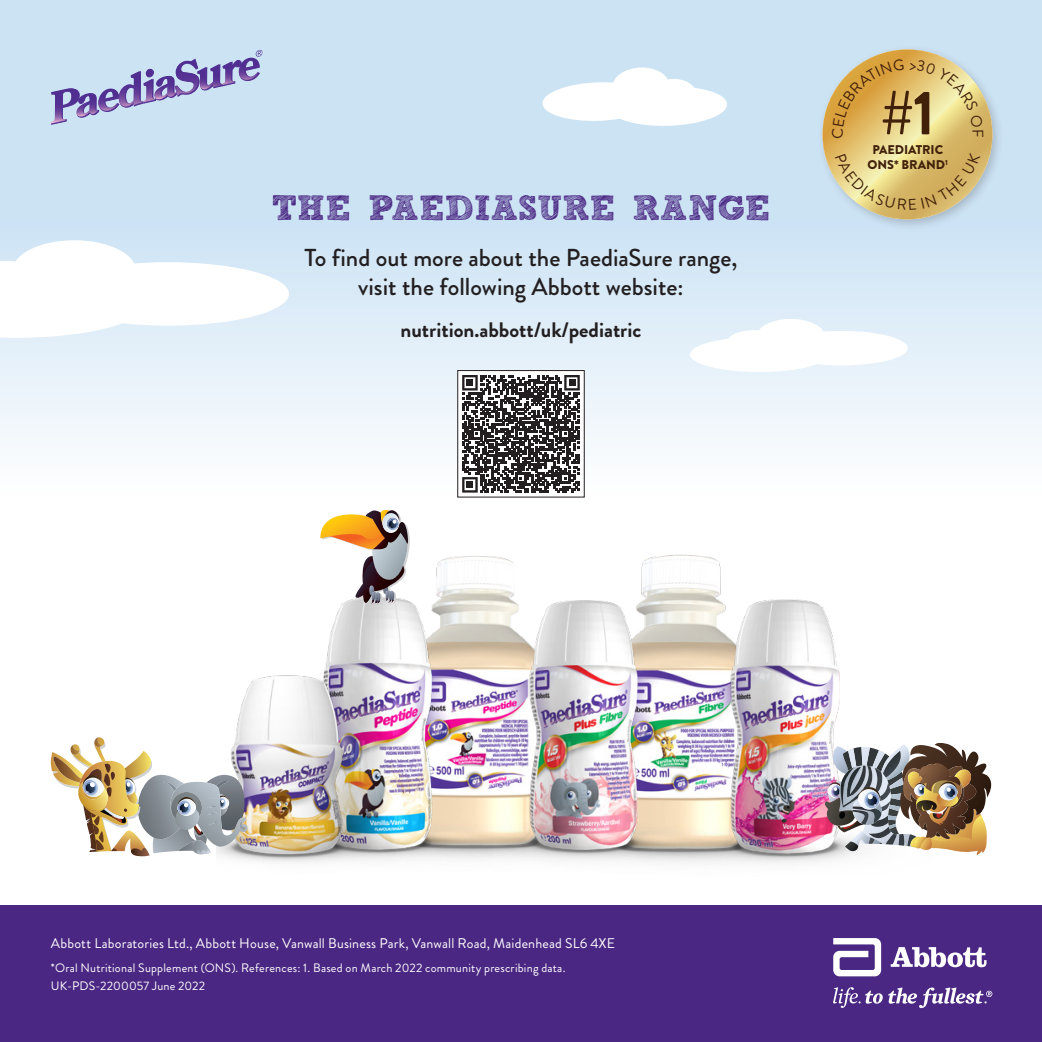
<style>
.page{position:relative;width:1042px;height:1042px;background:#fff}
.page>*{position:absolute;margin:0;border:0;box-sizing:border-box;transform-origin:0 0}
.t1{font:700 62.3px "Brandon Grotesque";color:#42210b}
.t2{font:700 35px "freeversion Sketch Block";color:#4a2783}
.t3{font:500 24.5px "Brandon Grotesque";color:#231f20}
.t4{font:700 21px "Brandon Grotesque";color:#231f20}
.t5{font:14px "Brandon Grotesque";letter-spacing:.015em;color:#fff}
.t6{font:900 12.6px/15.2px "Brandon Grotesque";letter-spacing:-.005em;color:#42210b;text-align:center}
.callout{font:12.25px "Brandon Grotesque";letter-spacing:.015em;color:#fff}
</style>
<div class="page">
<div style="left:0;top:905px;width:1042px;height:137px;background:#4a2783"></div>
<svg style="left:833px;top:938px;width:48px;height:38px"></svg>
<svg style="left:890px;top:947px;width:96px;height:20px"></svg>
<svg style="left:833px;top:987px;width:159px;height:21px"></svg>
<div style="left:0;top:0;width:1042px;height:667px;background:linear-gradient(to bottom,#c0dcf1,#fff)"></div>
<svg style="left:542px;top:67px;width:185px;height:60px"></svg>
<div style="left:650px;top:78px;width:46px;height:31px;background:#fff;border-radius:50%"></div>
<div style="left:690px;top:337px;width:138px;height:35px;background:#fff;border-radius:50%"></div>
<div style="left:757px;top:319px;width:67px;height:33px;background:#fff;border-radius:50%"></div>
<div style="left:776px;top:331px;width:132px;height:34px;background:#fff;border-radius:50%"></div>
<div style="left:726px;top:330px;width:54px;height:27px;background:#fff;border-radius:50%"></div>
<div style="left:13px;top:240px;width:123px;height:61px;background:#fff;border-radius:50%"></div>
<div style="left:47px;top:262px;width:242px;height:64px;background:#fff;border-radius:50%"></div>
<svg style="left:0;top:261px;width:143px;height:77px"></svg>
<svg style="left:51px;top:50px;width:211px;height:75px;background:#b4bedf"></svg>
<div style="left:817px;top:44px;width:187px;height:187px;background:#231f20;opacity:.22"></div>
<svg style="left:822px;top:50px;width:170px;height:169px;background:#debd6b"></svg>
<img style="left:299px;top:531px;width:352px;height:48px">
<img style="left:262px;top:576px;width:230px;height:284px">
<img style="left:501px;top:542px;width:357px;height:37px">
<img style="left:437px;top:579px;width:199px;height:282px">
<img style="left:636px;top:578px;width:298px;height:285px">
<img style="left:216px;top:658px;width:180px;height:205px">
<div style="left:458px;top:370px;width:126px;height:127px;background:#fff"></div>
<svg style="left:462px;top:375px;width:118px;height:117px"></svg>
<div style="left:466px;top:379px;width:7px;height:7px;background:#231f20"></div>
<div style="left:569px;top:379px;width:6px;height:7px;background:#231f20"></div>
<div style="left:466px;top:481px;width:7px;height:7px;background:#231f20"></div>
<div style="left:457px;top:370px;width:127px;height:127px;border:1px solid #231f20"></div>
<svg style="left:318px;top:510px;width:92px;height:94px"></svg>
<img style="left:825px;top:744px;width:166px;height:111px">
<svg style="left:239px;top:824px;width:6px;height:6px"></svg>
<svg style="left:51px;top:737px;width:178px;height:120px"></svg>
<svg style="left:832px;top:59px;width:72px;height:79px;background:#dcb360"></svg>
<svg style="left:910px;top:60px;width:73px;height:77px;background:#e5d592"></svg>
<svg style="left:835px;top:152px;width:145px;height:58px;background:#dcc784"></svg>
<p class="t2" style="left:272px;top:195px;width:500px">THE PAEDIASURE RANGE</p>
<p class="t3" style="left:304px;top:240px;width:434px">To find out more about the PaediaSure range,</p>
<p class="t3" style="left:358px;top:270px;width:327px">visit the following Abbott website:</p>
<p class="t4" style="left:400px;top:315px;width:242px">nutrition.abbott/uk/pediatric</p>
<p class="t1" style="left:880px;top:69px;width:56px">#1</p>
<p class="t6" style="left:867px;top:142px;width:82px">PAEDIATRIC<br>ONS* BRAND<sup>1</sup></p>
<p class="t5" style="left:51px;top:933px;width:566px">Abbott Laboratories Ltd., Abbott House, Vanwall Business Park, Vanwall Road, Maidenhead SL6 4XE</p>
<p class="callout" style="left:51px;top:959px;width:516px">*Oral Nutritional Supplement (ONS). References: 1. Based on March 2022 community prescribing data.</p>
<p class="callout" style="left:51px;top:977px;width:156px">UK-PDS-2200057 June 2022</p>
</div>
